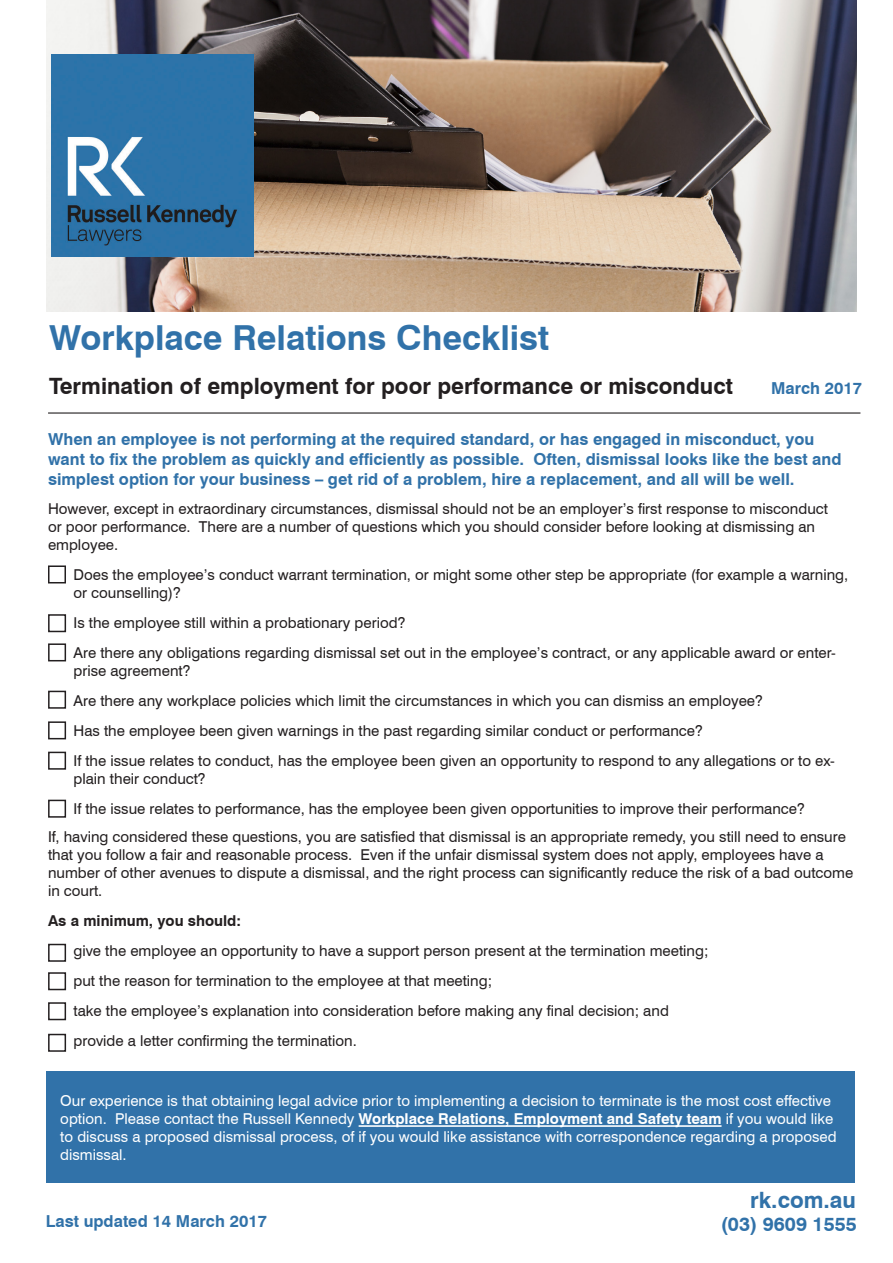
<style>
.page{position:relative;width:893px;height:1263px;background:#fff}
.page>*{position:absolute;margin:0;border:0;box-sizing:border-box;transform-origin:0 0}
.t1{font:700 34.5px "Swiss 721 BT";color:#3172a9}
.t2{font:700 22.5px "Swiss 721 BT";color:#231f20}
.t3{font:700 22.5px "Swiss 721 BT";color:#3172a9}
.t4{font:700 19.5px "Swiss 721 BT";color:#3172a9}
.t5{font:700 16.5px/19.8px "Swiss 721 BT";color:#3172a9}
.t6{font:15px/18px "Swiss 721 BT";color:#231f20}
.t7{font:15px/18px "Swiss 721 BT";color:#fff}
.t8{font:700 15px "Swiss 721 BT";color:#231f20}
.s1{font-weight:700}
</style>
<div class="page">
<img style="left:47px;top:0;width:810px;height:311px">
<hr style="left:48px;top:412px;width:812px;height:2px;background:#231f20">
<img style="left:51px;top:54px;width:203px;height:202px">
<div style="left:46px;top:1071px;width:808px;height:111px;background:#3172a9"></div>
<hr style="left:359px;top:1125px;width:362px;height:2px;background:#fff">
<div style="left:48px;top:643px;width:18px;height:18px;border:2px solid #231f20"></div>
<div style="left:48px;top:565px;width:18px;height:18px;border:2px solid #231f20"></div>
<div style="left:48px;top:691px;width:18px;height:18px;border:2px solid #231f20"></div>
<div style="left:48px;top:721px;width:18px;height:18px;border:2px solid #231f20"></div>
<div style="left:48px;top:752px;width:18px;height:18px;border:2px solid #231f20"></div>
<div style="left:48px;top:800px;width:18px;height:18px;border:2px solid #231f20"></div>
<div style="left:48px;top:944px;width:18px;height:18px;border:2px solid #231f20"></div>
<div style="left:48px;top:972px;width:18px;height:18px;border:2px solid #231f20"></div>
<div style="left:48px;top:1002px;width:18px;height:18px;border:2px solid #231f20"></div>
<div style="left:48px;top:1034px;width:18px;height:18px;border:2px solid #231f20"></div>
<div style="left:48px;top:614px;width:18px;height:18px;border:2px solid #231f20"></div>
<p class="t1" style="left:49px;top:317px;width:501px">Workplace Relations Checklist</p>
<p class="t2" style="left:49px;top:372px;width:685px">Termination of employment for poor performance or misconduct</p>
<p class="t5" style="left:48px;top:429px;width:795px">When an employee is not performing at the required standard, or has engaged in misconduct, you want to fix the problem as quickly and efficiently as possible. Often, dismissal looks like the best and simplest option for your business – get rid of a problem, hire a replacement, and all will be well.</p>
<p class="t6" style="left:48px;top:499px;width:781px">However, except in extraordinary circumstances, dismissal should not be an employer’s first response to misconduct or poor performance. There are a number of questions which you should consider before looking at dismissing an employee.</p>
<p class="t6" style="left:74px;top:565px;width:776px">Does the employee’s conduct warrant termination, or might some other step be appropriate (for example a warning, or counselling)?</p>
<p class="t6" style="left:74px;top:613px;width:334px">Is the employee still within a probationary period?</p>
<p class="t6" style="left:74px;top:643px;width:764px">Are there any obligations regarding dismissal set out in the employee’s contract, or any applicable award or enter&shy;prise agreement?</p>
<p class="t6" style="left:74px;top:691px;width:691px">Are there any workplace policies which limit the circumstances in which you can dismiss an employee?</p>
<p class="t6" style="left:74px;top:721px;width:631px">Has the employee been given warnings in the past regarding similar conduct or performance?</p>
<p class="t6" style="left:74px;top:751px;width:763px">If the issue relates to conduct, has the employee been given an opportunity to respond to any allegations or to ex&shy;plain their conduct?</p>
<p class="t6" style="left:74px;top:799px;width:733px">If the issue relates to performance, has the employee been given opportunities to improve their performance?</p>
<p class="t6" style="left:48px;top:828px;width:807px">If, having considered these questions, you are satisfied that dismissal is an appropriate remedy, you still need to ensure that you follow a fair and reasonable process. Even if the unfair dismissal system does not apply, employees have a number of other avenues to dispute a dismissal, and the right process can significantly reduce the risk of a bad outcome in court.</p>
<p class="t8" style="left:48px;top:912px;width:195px">As a minimum, you should:</p>
<p class="t6" style="left:74px;top:942px;width:636px">give the employee an opportunity to have a support person present at the termination meeting;</p>
<p class="t6" style="left:74px;top:972px;width:420px">put the reason for termination to the employee at that meeting;</p>
<p class="t6" style="left:74px;top:1002px;width:597px">take the employee’s explanation into consideration before making any final decision; and</p>
<p class="t6" style="left:74px;top:1032px;width:285px">provide a letter confirming the termination.</p>
<p class="t5" style="left:771px;top:378px;width:93px">March 2017</p>
<p class="t7" style="left:60px;top:1092px;width:778px">Our experience is that obtaining legal advice prior to implementing a decision to terminate is the most cost effective option. Please contact the Russell Kennedy <span class="s1">Workplace Relations, Employment and Safety team</span> if you would like to discuss a proposed dismissal process, of if you would like assistance with correspondence regarding a proposed dismissal.</p>
<p class="t3" style="left:750px;top:1186px;width:107px">rk.com.au</p>
<p class="t5" style="left:46px;top:1211px;width:223px">Last updated 14 March 2017</p>
<p class="t4" style="left:721px;top:1213px;width:138px">(03) 9609 1555</p>
</div>
